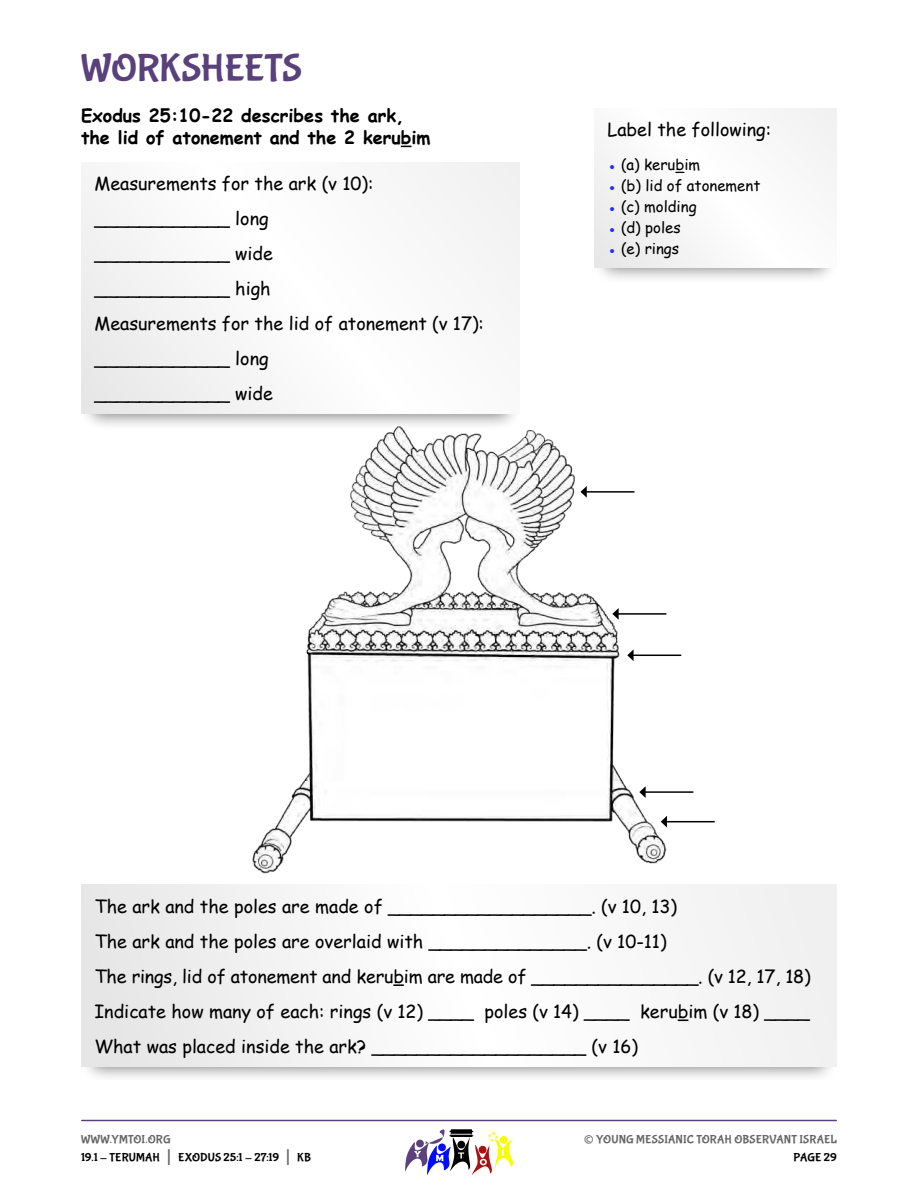
<style>
.page{position:relative;width:918px;height:1188px;background:#fff}
.page>*{position:absolute;margin:0;border:0;box-sizing:border-box;transform-origin:0 0}
.t1{font:39px "Bubblegum Sans";letter-spacing:-.015em;color:#59417c}
.t2{font:27px "Bubblegum Sans";color:#666}
.t3{font:18px/35.1px "Comic Sans MS";color:#000}
.t4{font:700 18px/21.6px "Comic Sans MS";color:#000}
.t5{font:15px "Comic Sans MS";color:#000}
.t6{font:12px/18px "Bubblegum Sans";letter-spacing:.01em;color:#000}
.t7{font:12px "Bubblegum Sans";letter-spacing:.01em;color:#666}
.s1{color:#222cf9}
.s2{color:#666}
.s3{font-size:21px;color:#666}
</style>
<div class="page">
<hr style="left:82px;top:1120px;width:754px;height:1px;background:#59417c">
<svg style="left:405px;top:1129px;width:108px;height:46px"></svg>
<svg style="left:86px;top:414px;width:153px;height:12px"></svg>
<img style="left:239px;top:414px;width:439px;height:471px">
<svg style="left:81px;top:1066px;width:756px;height:12px"></svg>
<div style="left:81px;top:885px;width:756px;height:181px;background:linear-gradient(to right,#efefef,#fafafa)"></div>
<svg style="left:393px;top:984px;width:11px;height:2px"></svg>
<div style="left:81px;top:162px;width:439px;height:252px;background:#f8f8f8"></div>
<svg style="left:600px;top:268px;width:231px;height:11px"></svg>
<hr style="left:586px;top:491px;width:49px;height:2px;background:#000">
<svg style="left:580px;top:486px;width:7px;height:12px"></svg>
<hr style="left:618px;top:613px;width:48px;height:2px;background:#000">
<svg style="left:612px;top:608px;width:7px;height:12px"></svg>
<hr style="left:633px;top:655px;width:48px;height:1px;background:#000">
<svg style="left:627px;top:649px;width:7px;height:12px"></svg>
<hr style="left:645px;top:791px;width:48px;height:2px;background:#000">
<svg style="left:639px;top:786px;width:7px;height:12px"></svg>
<hr style="left:666px;top:821px;width:49px;height:1px;background:#000">
<svg style="left:661px;top:816px;width:6px;height:12px"></svg>
<h1 class="t1" style="left:81px;top:44px;width:223px">WORKSHEETS</h1>
<p class="t4" style="left:81px;top:107px;width:351px">Exodus 25:10-22 describes the ark, the lid of atonement and the 2 kerubim</p>
<p class="t3" style="left:94px;top:168px;width:391px">Measurements for the ark (v 10): ____________ long<br>____________ wide<br>____________ high<br>Measurements for the lid of atonement (v 17): ____________ long<br>____________ wide</p>
<p class="t3" style="left:608px;top:114px;width:165px">Label the following:</p>
<p class="t5" style="left:608px;top:158px;width:94px"><span class="s1">●</span> (a) kerubim</p>
<p class="t5" style="left:608px;top:179px;width:154px"><span class="s1">●</span> (b) lid of atonement</p>
<p class="t5" style="left:608px;top:200px;width:91px"><span class="s1">●</span> (c) molding</p>
<p class="t5" style="left:608px;top:221px;width:75px"><span class="s1">●</span> (d) poles</p>
<p class="t5" style="left:608px;top:242px;width:73px"><span class="s1">●</span> (e) rings</p>
<p class="t3" style="left:94px;top:890px;width:718px">The ark and the poles are made of __________________. (v 10, 13)<br>The ark and the poles are overlaid with ______________. (v 10-11)<br>The rings, lid of atonement and kerubim are made of _______________. (v 12, 17, 18)<br>Indicate how many of each: rings (v 12) ____ poles (v 14) ____ kerubim (v 18) ____ What was placed inside the ark? ___________________ (v 16)</p>
<p class="t6" style="left:81px;top:1130px;width:232px"><span class="s2">WWW.YMTOI.ORG<br></span>19.1 - TERUMAH <span class="s3">|</span> EXODUS 25:1 - 27:19 <span class="s3">|</span> KB</p>
<h2 class="t2" style="left:584px;top:1122px;width:12px">©</h2>
<p class="t7" style="left:596px;top:1132px;width:242px">YOUNG MESSIANIC TORAH OBSERVANT ISRAEL</p>
<p class="t6" style="left:793px;top:1148px;width:45px">PAGE 29</p>
</div>
